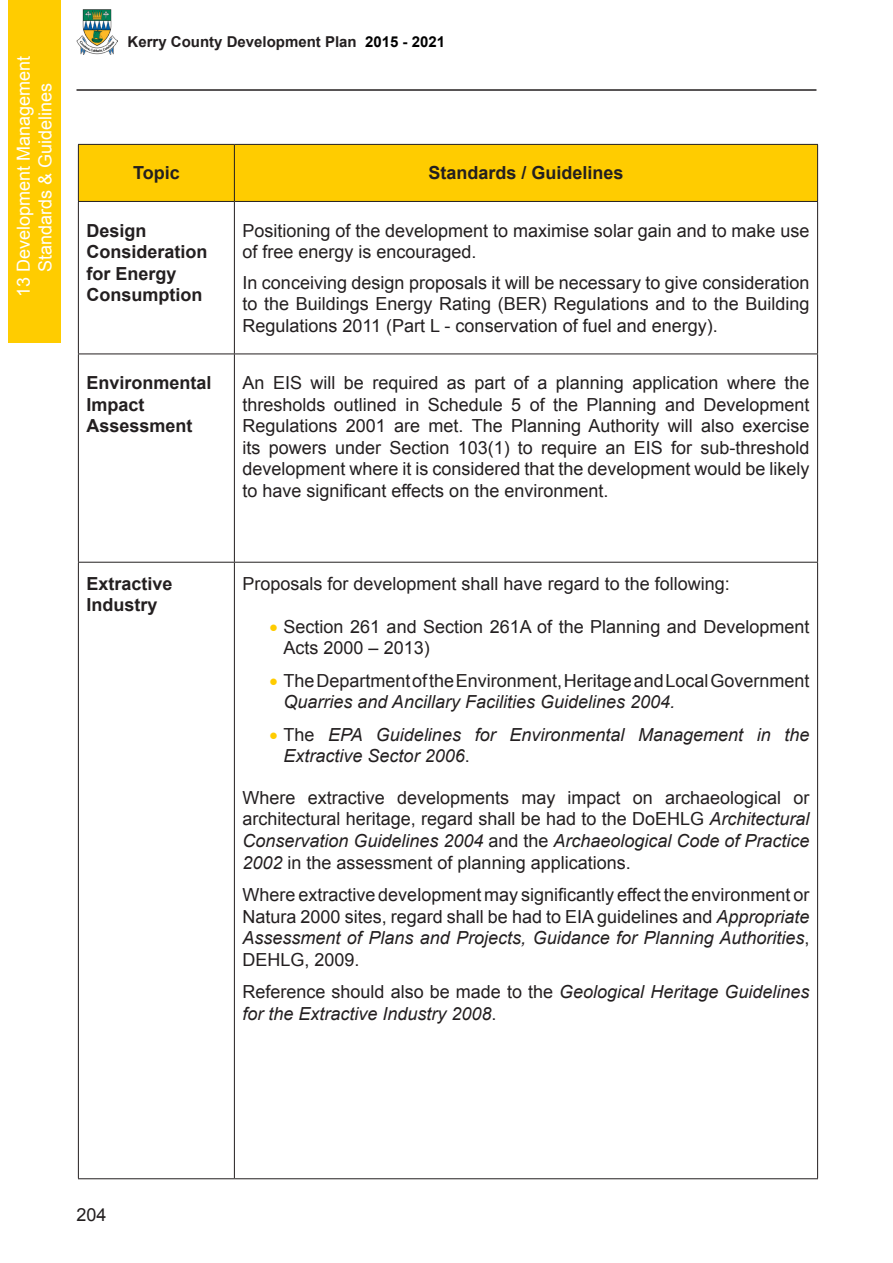
<style>
.page{position:relative;width:893px;height:1263px;background:#fff}
.page>*{position:absolute;margin:0;border:0;box-sizing:border-box;transform-origin:0 0}
.t1{font:18px/21.6px "Arial";color:#231f20;text-align:justify}
.t2{font:italic 18px/21.6px "Arial";color:#231f20}
.t3{font:700 18px/21.6px "Arial";color:#231f20}
.t4{font:18px/21.6px "Arial";color:#fff;text-align:center}
.t5{font:700 15px "Arial";color:#231f20}
.s1{color:#000}
.s2{color:#fc0}
.s3{font-style:italic}
.s4{font-style:normal}
</style>
<div class="page">
<div style="left:76px;top:144px;width:740px;height:1035px;background:#fff;border:2px solid #fff"></div>
<img style="left:77px;top:10px;width:40px;height:44px">
<hr style="left:76px;top:89px;width:740px;height:2px;background:#231f20">
<div style="left:8px;top:0;width:52px;height:342px;background:#fc0"></div>
<div style="left:79px;top:145px;width:738px;height:56px;background:#fc0"></div>
<hr style="left:78px;top:144px;width:156px;height:1px;background:#231f20">
<hr style="left:78px;top:145px;width:1px;height:56px;background:#231f20">
<hr style="left:234px;top:144px;width:584px;height:1px;background:#231f20">
<hr style="left:234px;top:145px;width:1px;height:56px;background:#231f20">
<hr style="left:817px;top:145px;width:1px;height:56px;background:#231f20">
<hr style="left:78px;top:201px;width:156px;height:1px;background:#231f20">
<hr style="left:78px;top:202px;width:1px;height:152px;background:#231f20">
<hr style="left:234px;top:201px;width:584px;height:1px;background:#231f20">
<hr style="left:234px;top:202px;width:1px;height:152px;background:#231f20">
<hr style="left:817px;top:202px;width:1px;height:152px;background:#231f20">
<hr style="left:78px;top:354px;width:156px;height:1px;background:#231f20">
<hr style="left:78px;top:354px;width:1px;height:208px;background:#231f20">
<hr style="left:234px;top:354px;width:584px;height:1px;background:#231f20">
<hr style="left:234px;top:354px;width:1px;height:208px;background:#231f20">
<hr style="left:817px;top:354px;width:1px;height:208px;background:#231f20">
<hr style="left:78px;top:562px;width:156px;height:1px;background:#231f20">
<hr style="left:78px;top:563px;width:1px;height:615px;background:#231f20">
<hr style="left:234px;top:562px;width:584px;height:1px;background:#231f20">
<hr style="left:234px;top:563px;width:1px;height:615px;background:#231f20">
<hr style="left:817px;top:563px;width:1px;height:615px;background:#231f20">
<hr style="left:78px;top:1178px;width:156px;height:1px;background:#231f20">
<hr style="left:234px;top:1178px;width:584px;height:1px;background:#231f20">
<p class="t4" style="left:13px;top:297px;width:243px;rotate:-90deg">13 Development Management<br>Standards &amp; Guidelines</p>
<p class="t5" style="left:128px;top:32px;width:319px">Kerry County Development Plan <span class="s1">2015 - 2021</span></p>
<p class="t3" style="left:133px;top:163px;width:48px">Topic</p>
<p class="t3" style="left:428px;top:163px;width:197px">Standards / Guidelines</p>
<p class="t3" style="left:86px;top:220px;width:123px">Design<br>Consideration for Energy<br>Consumption</p>
<p class="t1" style="left:242px;top:220px;width:568px">Positioning of the development to maximise solar gain and to make use of free energy is encouraged.</p>
<p class="t1" style="left:242px;top:272px;width:568px">In conceiving design proposals it will be necessary to give consideration to the Buildings Energy Rating (BER) Regulations and to the Building Regulations 2011 (Part L - conservation of fuel and energy).</p>
<p class="t3" style="left:86px;top:372px;width:127px">Environmental<br>Impact<br>Assessment</p>
<p class="t1" style="left:242px;top:372px;width:568px">An EIS will be required as part of a planning application where the thresholds outlined in Schedule 5 of the Planning and Development Regulations 2001 are met. The Planning Authority will also exercise its powers under Section 103(1) to require an EIS for sub-threshold development where it is considered that the development would be likely to have significant effects on the environment.</p>
<p class="t3" style="left:86px;top:573px;width:88px">Extractive<br>Industry</p>
<p class="t1" style="left:242px;top:573px;width:489px">Proposals for development shall have regard to the following:</p>
<p class="t1" style="left:284px;top:616px;width:527px;text-indent:-14px"><span class="s2">•</span> Section 261 and Section 261A of the Planning and Development<br>Acts 2000 – 2013)</p>
<p class="t1" style="left:284px;top:670px;width:527px;text-indent:-14px"><span class="s2">•</span> The Department of the Environment, Heritage and Local Government<br><span class="s3">Quarries and Ancillary Facilities Guidelines 2004.</span></p>
<p class="t2" style="left:284px;top:724px;width:527px;text-indent:-14px"><span class="s2">•</span> <span class="s4">The</span> EPA Guidelines for Environmental Management in the<br>Extractive Sector 2006<span class="s4">.</span></p>
<p class="t1" style="left:242px;top:787px;width:568px">Where extractive developments may impact on archaeological or architectural heritage, regard shall be had to the DoEHLG <span class="s3">Architectural Conservation Guidelines 2004</span> and the <span class="s3">Archaeological Code of Practice 2002</span> in the assessment of planning applications.</p>
<p class="t1" style="left:242px;top:884px;width:568px">Where extractive development may significantly effect the environment or Natura 2000 sites, regard shall be had to EIA guidelines and <span class="s3">Appropriate Assessment of Plans and Projects, Guidance for Planning Authorities</span>, DEHLG, 2009.</p>
<p class="t2" style="left:242px;top:981px;width:568px"><span class="s4">Reference should also be made to the</span> Geological Heritage Guidelines for the Extractive Industry 2008<span class="s4">.</span></p>
<p class="t1" style="left:76px;top:1204px;width:32px">204</p>
</div>
